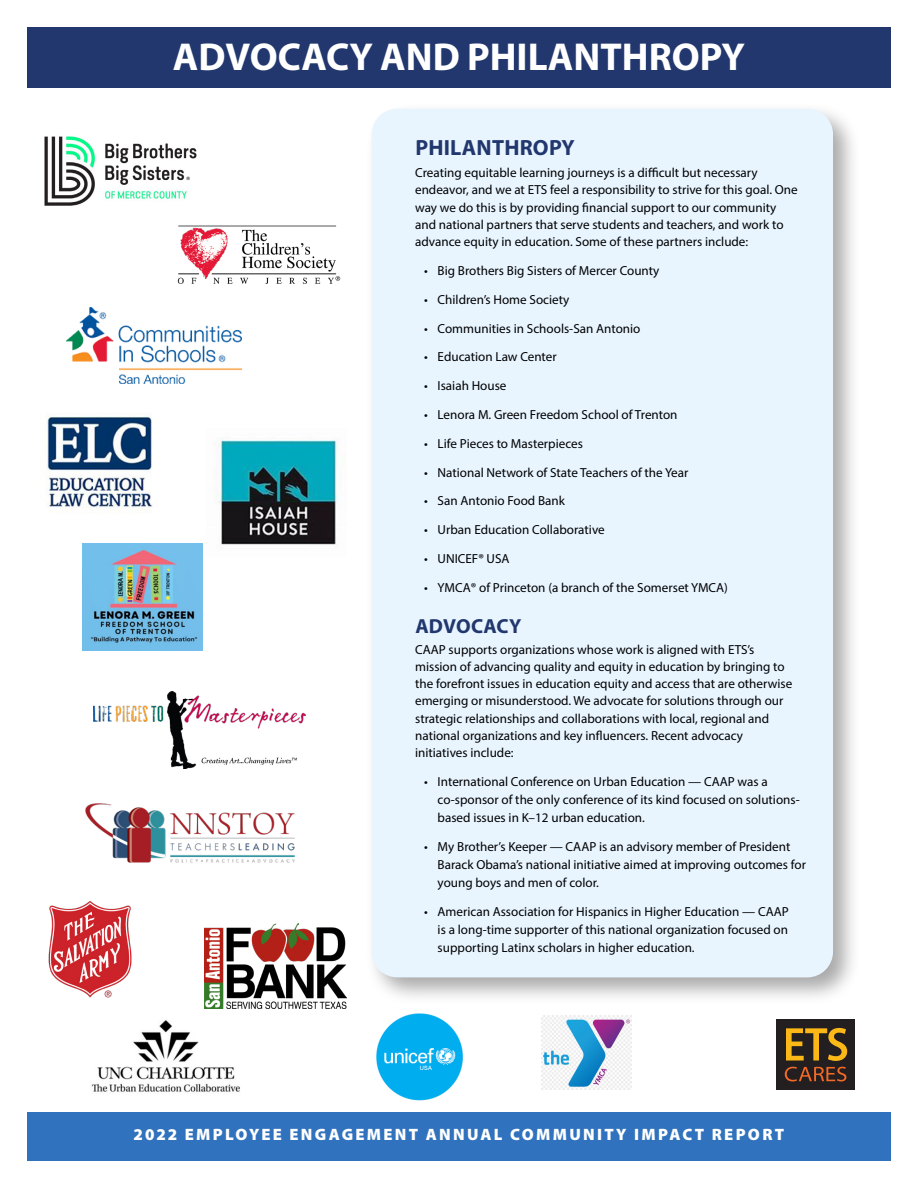
<style>
.page{position:relative;width:918px;height:1188px;background:#fff}
.page>*{position:absolute;margin:0;border:0;box-sizing:border-box;transform-origin:0 0}
.t1{font:700 39px "Myriad Pro";color:#fff}
.t2{font:700 22.05px "Myriad Pro";letter-spacing:.01em;color:#21376d}
.t3{font:700 20.4px "Myriad Pro";letter-spacing:.01em;color:#21376d}
.t4{font:900 16.5px "Myriad Pro";letter-spacing:.14em;color:#fff}
.t5{font:13.2px/17.2px "Myriad Pro";color:#000}
</style>
<div class="page">
<div style="left:27px;top:1112px;width:864px;height:49px;background:#3072be"></div>
<div style="left:365px;top:102px;width:496px;height:904px;background:#000;opacity:.34"></div>
<div style="left:372px;top:109px;width:461px;height:868px;background:#e8f5ff;border-radius:26px"></div>
<img style="left:66px;top:307px;width:176px;height:77px">
<img style="left:376px;top:1013px;width:87px;height:88px">
<img style="left:94px;top:691px;width:211px;height:77px">
<div style="left:777px;top:1019px;width:78px;height:70px;background:#231f20"></div>
<svg style="left:786px;top:1028px;width:61px;height:33px"></svg>
<svg style="left:785px;top:1067px;width:61px;height:14px"></svg>
<img style="left:216px;top:437px;width:123px;height:108px">
<img style="left:85px;top:803px;width:210px;height:60px">
<img style="left:91px;top:1020px;width:149px;height:73px">
<img style="left:541px;top:1016px;width:91px;height:73px">
<img style="left:204px;top:923px;width:143px;height:86px">
<img style="left:48px;top:901px;width:84px;height:97px">
<img style="left:44px;top:136px;width:153px;height:70px">
<img style="left:177px;top:225px;width:164px;height:59px">
<img style="left:47px;top:415px;width:105px;height:98px">
<img style="left:82px;top:543px;width:121px;height:107px">
<div style="left:27px;top:27px;width:864px;height:60px;background:#21376d"></div>
<h2 class="t1" style="left:173px;top:32px;width:574px">ADVOCACY AND PHILANTHROPY</h2>
<h3 class="t2" style="left:415px;top:133px;width:161px">PHILANTHROPY</h3>
<p class="t5" style="left:415px;top:164px;width:384px">Creating equitable learning journeys is a difficult but necessary endeavor, and we at ETS feel a responsibility to strive for this goal. One way we do this is by providing financial support to our community and national partners that serve students and teachers, and work to advance equity in education. Some of these partners include:</p>
<p class="t5" style="left:424px;top:262px;width:237px">• Big Brothers Big Sisters of Mercer County</p>
<p class="t5" style="left:424px;top:291px;width:147px">• Children’s Home Society</p>
<p class="t5" style="left:424px;top:319px;width:218px">• Communities in Schools-San Antonio</p>
<p class="t5" style="left:424px;top:348px;width:134px">• Education Law Center</p>
<p class="t5" style="left:424px;top:377px;width:84px">• Isaiah House</p>
<p class="t5" style="left:424px;top:406px;width:255px">• Lenora M. Green Freedom School of Trenton</p>
<p class="t5" style="left:424px;top:435px;width:160px">• Life Pieces to Masterpieces</p>
<p class="t5" style="left:424px;top:463px;width:266px">• National Network of State Teachers of the Year</p>
<p class="t5" style="left:424px;top:492px;width:142px">• San Antonio Food Bank</p>
<p class="t5" style="left:424px;top:521px;width:182px">• Urban Education Collaborative</p>
<p class="t5" style="left:424px;top:550px;width:87px">• UNICEF® USA</p>
<p class="t5" style="left:424px;top:579px;width:305px">• YMCA® of Princeton (a branch of the Somerset YMCA)</p>
<h3 class="t3" style="left:415px;top:613px;width:108px">ADVOCACY</h3>
<p class="t5" style="left:415px;top:640px;width:379px">CAAP supports organizations whose work is aligned with ETS’s mission of advancing quality and equity in education by bringing to the forefront issues in education equity and access that are otherwise emerging or misunderstood. We advocate for solutions through our strategic relationships and collaborations with local, regional and national organizations and key influencers. Recent advocacy initiatives include:</p>
<p class="t5" style="left:438px;top:772px;width:364px;line-height:18px;text-indent:-14px">• International Conference on Urban Education — CAAP was a co-sponsor of the only conference of its kind focused on solutions&shy;based issues in K–12 urban education.</p>
<p class="t5" style="left:438px;top:837px;width:370px;line-height:18px;text-indent:-14px">• My Brother’s Keeper — CAAP is an advisory member of President<br>Barack Obama’s national initiative aimed at improving outcomes for young boys and men of color.</p>
<p class="t5" style="left:438px;top:902px;width:353px;line-height:18px;text-align:justify;text-indent:-14px">• American Association for Hispanics in Higher Education — CAAP is a long-time supporter of this national organization focused on supporting Latinx scholars in higher education.</p>
<p class="t4" style="left:134px;top:1124px;width:652px">2022 EMPLOYEE ENGAGEMENT ANNUAL COMMUNITY IMPACT REPORT</p>
</div>
